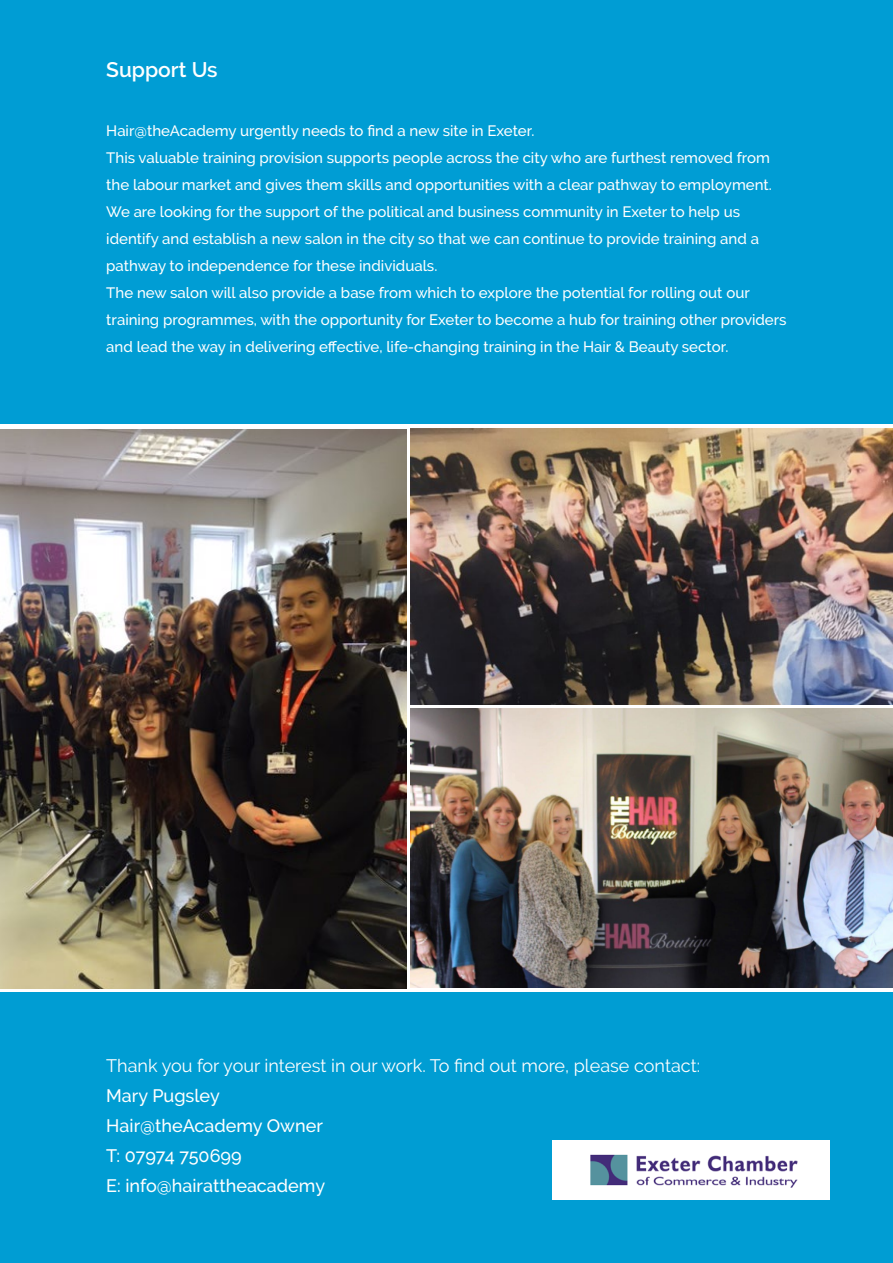
<style>
.page{position:relative;width:893px;height:1263px;background:#fff}
.page>*{position:absolute;margin:0;border:0;box-sizing:border-box;transform-origin:0 0}
.t1{font:600 21px "Raleway";color:#fff}
.t2{font:500 18px/30px "Raleway";color:#fff}
.t3{font:18px "Raleway";color:#fff}
.t4{font:500 15px/27px "Raleway";color:#fff}
</style>
<div class="page">
<div style="left:0;top:0;width:893px;height:424px;background:#009dd4"></div>
<div style="left:0;top:993px;width:893px;height:270px;background:#009dd3"></div>
<img style="left:553px;top:1141px;width:276px;height:58px">
<img style="left:410px;top:709px;width:483px;height:279px">
<img style="left:0;top:429px;width:406px;height:559px">
<img style="left:410px;top:429px;width:483px;height:276px">
<h1 class="t1" style="left:106px;top:57px;width:113px">Support Us</h1>
<p class="t4" style="left:106px;top:117px;width:682px">Hair@theAcademy urgently needs to find a new site in Exeter.<br>This valuable training provision supports people across the city who are furthest removed from the labour market and gives them skills and opportunities with a clear pathway to employment.<br>We are looking for the support of the political and business community in Exeter to help us identify and establish a new salon in the city so that we can continue to provide training and a pathway to independence for these individuals.<br>The new salon will also provide a base from which to explore the potential for rolling out our training programmes, with the opportunity for Exeter to become a hub for training other providers and lead the way in delivering effective, life-changing training in the Hair &amp; Beauty sector.</p>
<p class="t3" style="left:106px;top:1055px;width:595px">Thank you for your interest in our work. To find out more, please contact:</p>
<p class="t2" style="left:106px;top:1080px;width:220px">Mary Pugsley<br>Hair@theAcademy Owner<br>T: 07974 750699<br>E: info@hairattheacademy</p>
</div>
